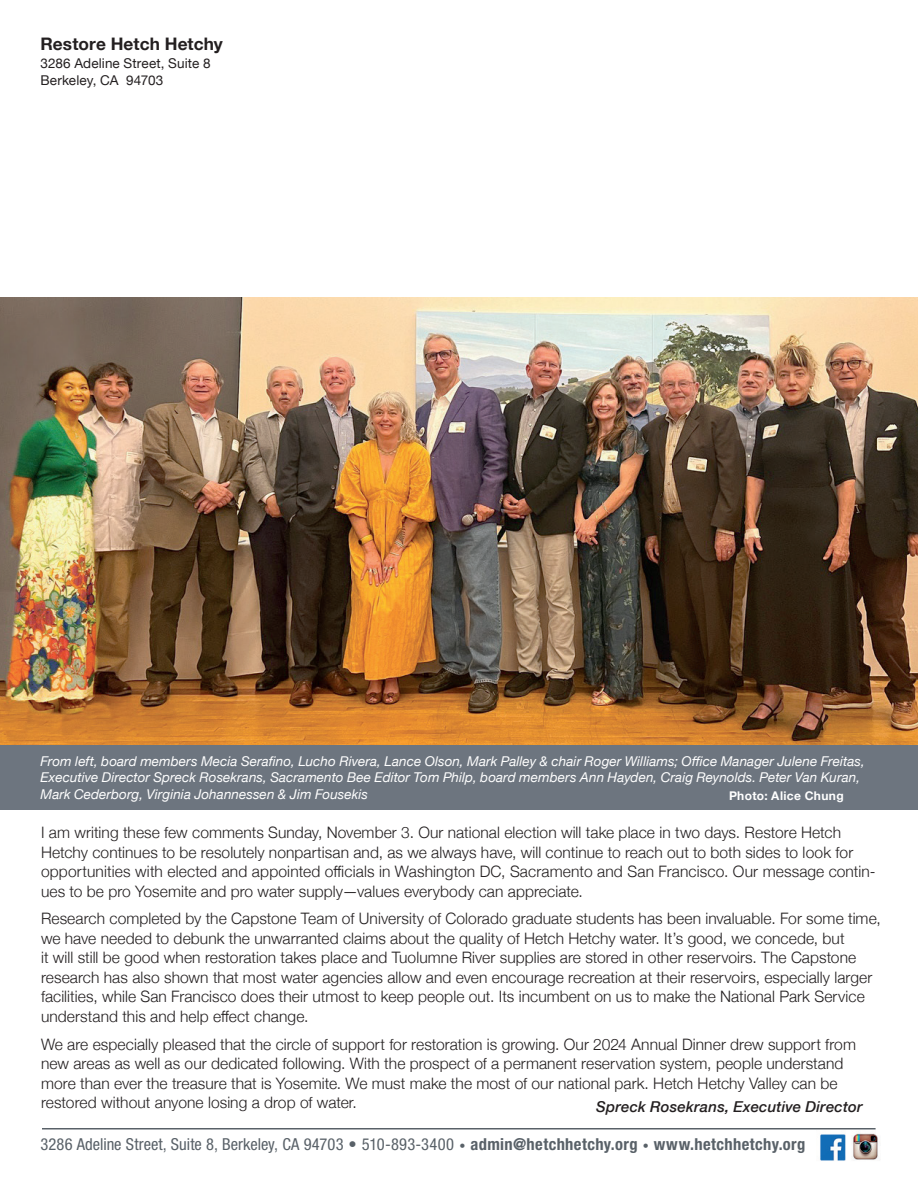
<style>
.page{position:relative;width:918px;height:1188px;background:#fff}
.page>*{position:absolute;margin:0;border:0;box-sizing:border-box;transform-origin:0 0}
.t1{font:700 17.25px "Helvetica Neue";letter-spacing:.005em;color:#231f20}
.t2{font:condensed 16.5px "Helvetica Neue LT Std";letter-spacing:.005em;color:#596168}
.t3{font:300 15.75px/19.5px "Helvetica Neue";letter-spacing:.005em;color:#231f20}
.t4{font:italic 500 15px "Helvetica Neue";letter-spacing:.01em;color:#231f20}
.t5{font:italic 13.5px/16.5px "Helvetica Neue";letter-spacing:.005em;color:#fff}
.t6{font:13.5px/16.5px "Helvetica Neue";letter-spacing:.01em;color:#231f20}
.t7{font:700 12px "Helvetica Neue";letter-spacing:.03em;color:#fff}
.s1{font-weight:500}
.s2{font-weight:500;font-size:12px}
.s3{font-weight:700}
</style>
<div class="page">
<hr style="left:42px;top:1128px;width:834px;height:2px;background:#596168">
<img style="left:820px;top:1133px;width:59px;height:28px">
<img style="left:0;top:297px;width:918px;height:448px">
<div style="left:0;top:745px;width:918px;height:65px;background:#6d757f"></div>
<p class="t1" style="left:40px;top:31px;width:184px">Restore Hetch Hetchy</p>
<p class="t6" style="left:40px;top:56px;width:172px">3286 Adeline Street, Suite 8<br>Berkeley, CA 94703</p>
<p class="t5" style="left:40px;top:753px;width:826px">From left, board members Mecia Serafino, Lucho Rivera, Lance Olson, Mark Palley &amp; chair Roger Williams; Office Manager Julene Freitas,<br>Executive Director Spreck Rosekrans, Sacramento Bee Editor Tom Philp, board members Ann Hayden, Craig Reynolds. Peter Van Kuran,<br>Mark Cederborg, Virginia Johannessen &amp; Jim Fousekis</p>
<p class="t7" style="left:729px;top:786px;width:116px">Photo: Alice Chung</p>
<p class="t3" style="left:41px;top:822px;width:836px">I am writing these few comments Sunday, November 3. Our national election will take place in two days. Restore Hetch Hetchy continues to be resolutely nonpartisan and, as we always have, will continue to reach out to both sides to look for opportunities with elected and appointed officials in Washington DC, Sacramento and San Francisco. Our message contin&shy;ues to be pro Yosemite and pro water supply—values everybody can appreciate.</p>
<p class="t3" style="left:41px;top:908px;width:841px">Research completed by the Capstone Team of University of Colorado graduate students has been invaluable. For some time, we have needed to debunk the unwarranted claims about the quality of Hetch Hetchy water. It’s good, we concede, but<br>it will still be good when restoration takes place and Tuolumne River supplies are stored in other reservoirs. The Capstone research has also shown that most water agencies allow and even encourage recreation at their reservoirs, especially larger facilities, while San Francisco does their utmost to keep people out. Its incumbent on us to make the National Park Service understand this and help effect change.</p>
<p class="t3" style="left:41px;top:1033px;width:817px">We are especially pleased that the circle of support for restoration is growing. Our 2024 Annual Dinner drew support from new areas as well as our dedicated following. With the prospect of a permanent reservation system, people understand more than ever the treasure that is Yosemite. We must make the most of our national park. Hetch Hetchy Valley can be restored without anyone losing a drop of water.</p>
<p class="t4" style="left:596px;top:1094px;width:268px">Spreck Rosekrans, Executive Director</p>
<p class="t2" style="left:40px;top:1135px;width:766px">3286 Adeline Street, Suite 8, Berkeley, CA 94703 <span class="s1">•</span> 510-893-3400 <span class="s2">•</span> <span class="s3">admin@hetchhetchy.org</span> <span class="s2">•</span> <span class="s3">www.hetchhetchy.org</span></p>
</div>
